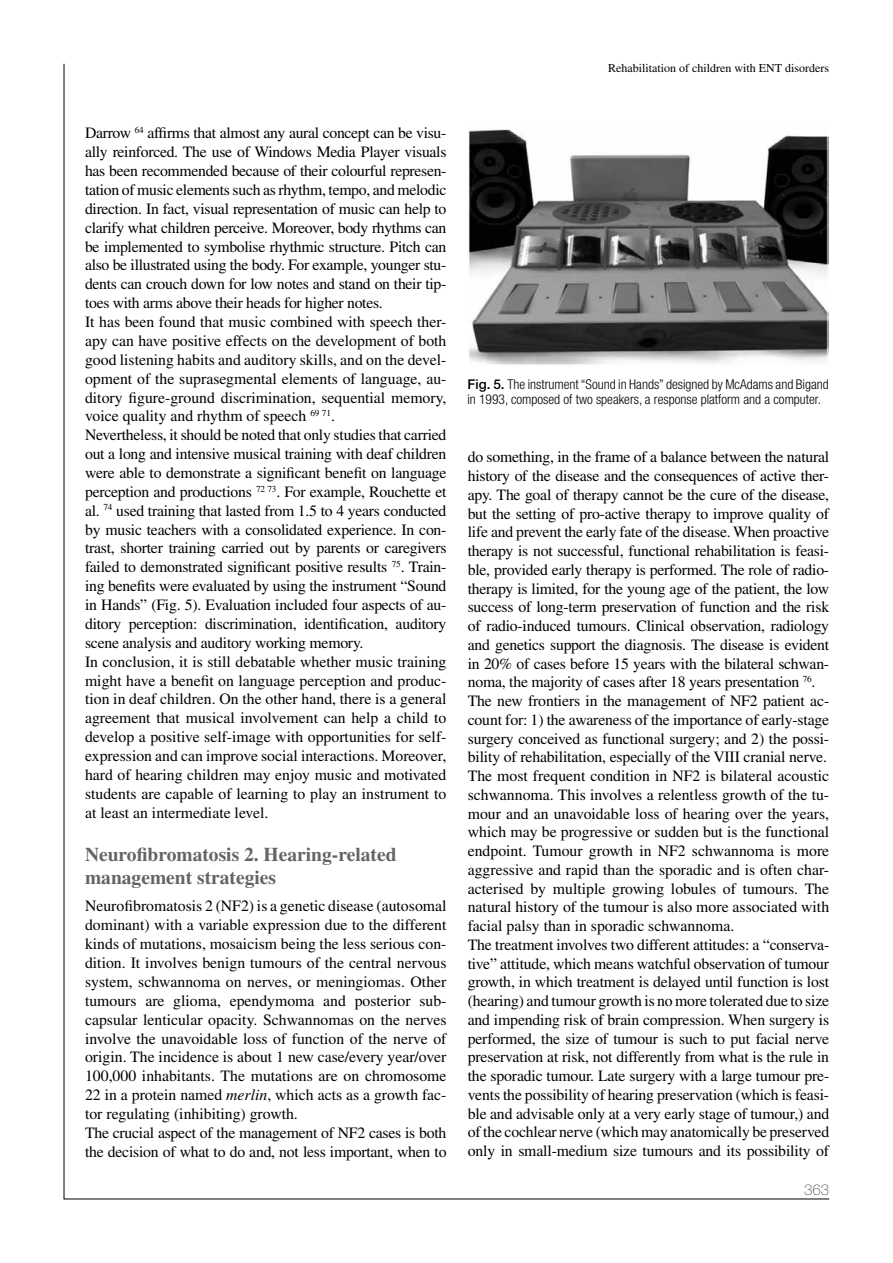
<style>
.page{position:relative;width:893px;height:1263px;background:#fff}
.page>*{position:absolute;margin:0;border:0;box-sizing:border-box;transform-origin:0 0}
.t1{font:700 19.5px/22.6px "Times LT Std";color:#636466}
.t2{font:15.75px/18.9px "Times LT Std";letter-spacing:-.01em;color:#000}
.t3{font:100 15px "Helvetica Neue LT Std";color:#4d4d4f}
.t4{font:300 condensed 13.5px/15px "Helvetica Neue LT Std";color:#000}
.t5{font:12px "Times LT Std";color:#000}
.s1{font-style:italic}
.s2{font-weight:500;font-stretch:normal}
</style>
<div class="page">
<img style="left:467px;top:129px;width:362px;height:236px">
<p class="t5" style="left:608px;top:61px;width:222px">Rehabilitation of children with ENT disorders</p>
<p class="t2" style="left:85px;top:124px;width:363px">Darrow <sup>64</sup> affirms that almost any aural concept can be visu&shy;ally reinforced. The use of Windows Media Player visuals has been recommended because of their colourful represen&shy;tation of music elements such as rhythm, tempo, and melodic direction. In fact, visual representation of music can help to clarify what children perceive. Moreover, body rhythms can be implemented to symbolise rhythmic structure. Pitch can also be illustrated using the body. For example, younger stu&shy;dents can crouch down for low notes and stand on their tip&shy;toes with arms above their heads for higher notes.<br>It has been found that music combined with speech ther&shy;apy can have positive effects on the development of both good listening habits and auditory skills, and on the devel&shy;opment of the suprasegmental elements of language, au&shy;ditory figure-ground discrimination, sequential memory, voice quality and rhythm of speech <sup>69</sup> <sup>71</sup>.<br>Nevertheless, it should be noted that only studies that carried out a long and intensive musical training with deaf children were able to demonstrate a significant benefit on language perception and productions <sup>72</sup> <sup>73</sup>. For example, Rouchette et al. <sup>74</sup> used training that lasted from 1.5 to 4 years conducted by music teachers with a consolidated experience. In con&shy;trast, shorter training carried out by parents or caregivers failed to demonstrated significant positive results <sup>75</sup>. Train&shy;ing benefits were evaluated by using the instrument “Sound in Hands” (Fig. 5). Evaluation included four aspects of au&shy;ditory perception: discrimination, identification, auditory scene analysis and auditory working memory.<br>In conclusion, it is still debatable whether music training might have a benefit on language perception and produc&shy;tion in deaf children. On the other hand, there is a general agreement that musical involvement can help a child to develop a positive self-image with opportunities for self&shy;expression and can improve social interactions. Moreover, hard of hearing children may enjoy music and motivated students are capable of learning to play an instrument to at least an intermediate level.</p>
<p class="t1" style="left:85px;top:843px;width:313px">Neurofibromatosis 2. Hearing-related management strategies</p>
<p class="t2" style="left:85px;top:896px;width:363px">Neurofibromatosis 2 (NF2) is a genetic disease (autosomal dominant) with a variable expression due to the different kinds of mutations, mosaicism being the less serious con&shy;dition. It involves benign tumours of the central nervous system, schwannoma on nerves, or meningiomas. Other tumours are glioma, ependymoma and posterior sub&shy;capsular lenticular opacity. Schwannomas on the nerves involve the unavoidable loss of function of the nerve of origin. The incidence is about 1 new case/every year/over 100,000 inhabitants. The mutations are on chromosome 22 in a protein named <span class="s1">merlin</span>, which acts as a growth fac&shy;tor regulating (inhibiting) growth.<br>The crucial aspect of the management of NF2 cases is both the decision of what to do and, not less important, when to</p>
<p class="t4" style="left:467px;top:376px;width:363px"><span class="s2">Fig. 5.</span> The instrument “Sound in Hands” designed by McAdams and Bigand in 1993, composed of two speakers, a response platform and a computer.</p>
<p class="t2" style="left:468px;top:448px;width:363px">do something, in the frame of a balance between the natural history of the disease and the consequences of active ther&shy;apy. The goal of therapy cannot be the cure of the disease, but the setting of pro-active therapy to improve quality of life and prevent the early fate of the disease. When proactive therapy is not successful, functional rehabilitation is feasi&shy;ble, provided early therapy is performed. The role of radio&shy;therapy is limited, for the young age of the patient, the low success of long-term preservation of function and the risk of radio-induced tumours. Clinical observation, radiology and genetics support the diagnosis. The disease is evident in 20% of cases before 15 years with the bilateral schwan&shy;noma, the majority of cases after 18 years presentation <sup>76</sup>.<br>The new frontiers in the management of NF2 patient ac&shy;count for: 1) the awareness of the importance of early-stage surgery conceived as functional surgery; and 2) the possi&shy;bility of rehabilitation, especially of the VIII cranial nerve.<br>The most frequent condition in NF2 is bilateral acoustic schwannoma. This involves a relentless growth of the tu&shy;mour and an unavoidable loss of hearing over the years, which may be progressive or sudden but is the functional endpoint. Tumour growth in NF2 schwannoma is more aggressive and rapid than the sporadic and is often char&shy;acterised by multiple growing lobules of tumours. The natural history of the tumour is also more associated with facial palsy than in sporadic schwannoma.<br>The treatment involves two different attitudes: a “conserva&shy;tive” attitude, which means watchful observation of tumour growth, in which treatment is delayed until function is lost (hearing) and tumour growth is no more tolerated due to size and impending risk of brain compression. When surgery is performed, the size of tumour is such to put facial nerve preservation at risk, not differently from what is the rule in the sporadic tumour. Late surgery with a large tumour pre&shy;vents the possibility of hearing preservation (which is feasi&shy;ble and advisable only at a very early stage of tumour,) and of the cochlear nerve (which may anatomically be preserved only in small-medium size tumours and its possibility of</p>
<p class="t3" style="left:804px;top:1181px;width:27px">363</p>
</div>
